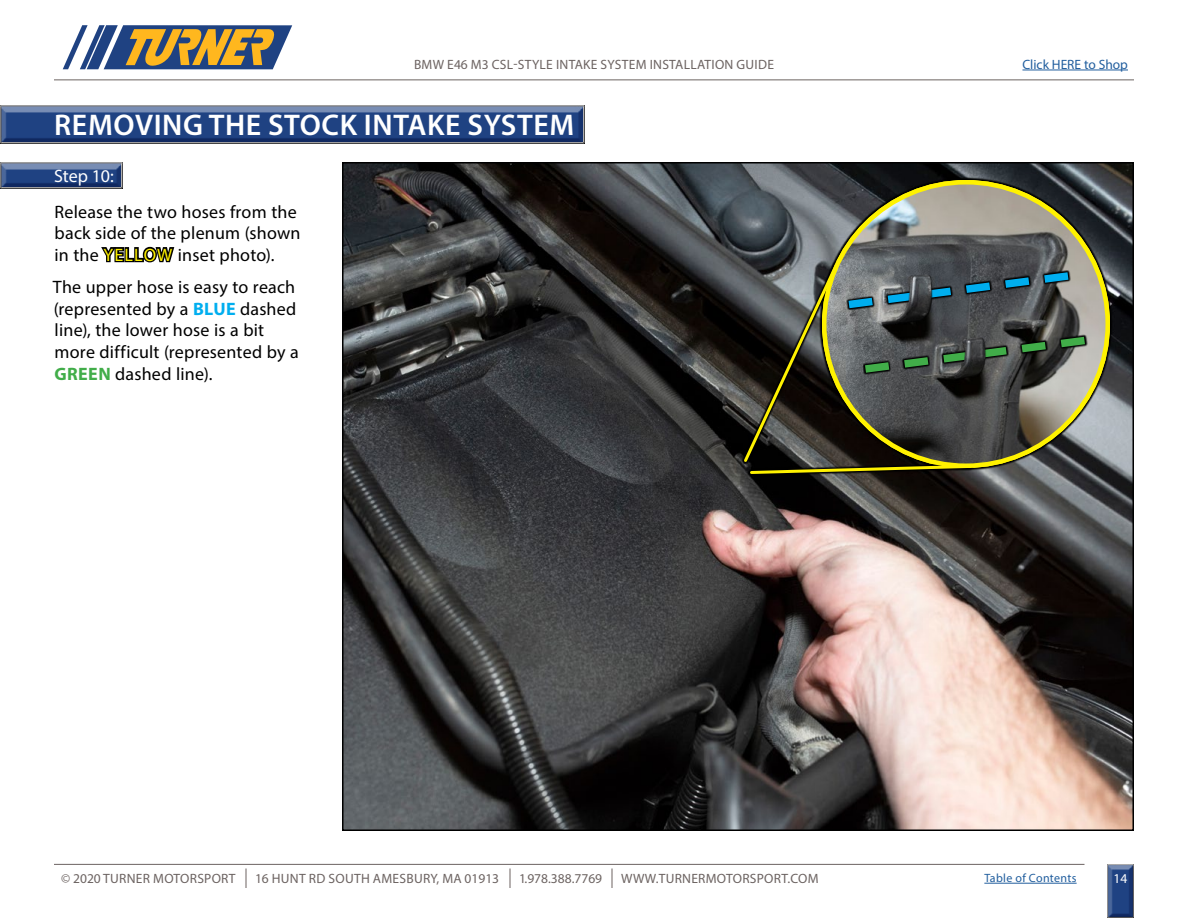
<style>
.page{position:relative;width:1188px;height:918px;background:#fff}
.page>*{position:absolute;margin:0;border:0;box-sizing:border-box;transform-origin:0 0}
.t1{font:600 30px "Myriad Pro";letter-spacing:.02em;color:#fff}
.t2{font:18px/21.6px "Myriad Pro";letter-spacing:.01em;color:#000}
.t3{font:18px "Myriad Pro";color:#fff}
.t4{font:13.5px "Myriad Pro";letter-spacing:.02em;color:#6c6361}
.t5{font:13.5px "Myriad Pro";color:#215e9e}
.t6{font:13.5px "Myriad Pro";color:#6c6361}
.t7{font:13.5px "Myriad Pro";color:#fff}
.t8{font:12px "Myriad Pro";letter-spacing:.025em;color:#215e9e}
.s1{font-weight:700;color:#00aeef}
.s2{font-weight:700;color:#41ad49}
</style>
<div class="page">
<hr style="left:54px;top:80px;width:1080px;height:1px;background:#6c6361">
<hr style="left:984px;top:883px;width:93px;height:1px;background:#215e9e">
<hr style="left:54px;top:864px;width:1030px;height:1px;background:#6c6361">
<svg style="left:612px;top:868px;width:1px;height:20px"></svg>
<svg style="left:246px;top:868px;width:1px;height:20px"></svg>
<svg style="left:510px;top:868px;width:1px;height:20px"></svg>
<svg style="left:63px;top:25px;width:229px;height:44px;background:#8f8875"></svg>
<div style="left:1101px;top:861px;width:39px;height:57px;background:#000;opacity:.75"></div>
<hr style="left:1022px;top:70px;width:106px;height:1px;background:#215e9e">
<div style="left:0;top:158px;width:131px;height:31px;background:#000;opacity:.75"></div>
<img style="left:345px;top:165px;width:786px;height:663px">
<svg style="left:820px;top:178px;width:293px;height:293px;background:#55584b"></svg>
<img style="left:824px;top:182px;width:284px;height:284px;border-radius:142px">
<div style="left:0;top:101px;width:593px;height:43px;background:#000;opacity:.75"></div>
<svg style="left:742px;top:261px;width:351px;height:215px;background:#5a5a48"></svg>
<img style="left:867px;top:225px;width:198px;height:198px;border-radius:99px">
<p class="t4" style="left:414px;top:56px;width:361px">BMW E46 M3 CSL-STYLE INTAKE SYSTEM INSTALLATION GUIDE</p>
<p class="t5" style="left:1022px;top:56px;width:107px">Click HERE to Shop</p>
<h1 class="t1" style="left:54px;top:106px;width:521px">REMOVING THE STOCK INTAKE SYSTEM</h1>
<p class="t3" style="left:54px;top:164px;width:61px">Step 10:</p>
<p class="t2" style="left:54px;top:200px;width:248px">Release the two hoses from the back side of the plenum (shown in the YELLOW inset photo).</p>
<p class="t2" style="left:53px;top:276px;width:248px">The upper hose is easy to reach (represented by a <span class="s1">BLUE</span> dashed line), the lower hose is a bit more difficult (represented by a<br><span class="s2">GREEN</span> dashed line).</p>
<p class="t4" style="left:61px;top:870px;width:176px">© 2020 TURNER MOTORSPORT</p>
<p class="t4" style="left:255px;top:870px;width:246px">16 HUNT RD SOUTH AMESBURY, MA 01913</p>
<p class="t6" style="left:519px;top:870px;width:85px">1.978.388.7769</p>
<p class="t4" style="left:621px;top:870px;width:199px">WWW.TURNERMOTORSPORT.COM</p>
<p class="t8" style="left:984px;top:871px;width:94px">Table of Contents</p>
<p class="t7" style="left:1114px;top:870px;width:15px">14</p>
</div>
